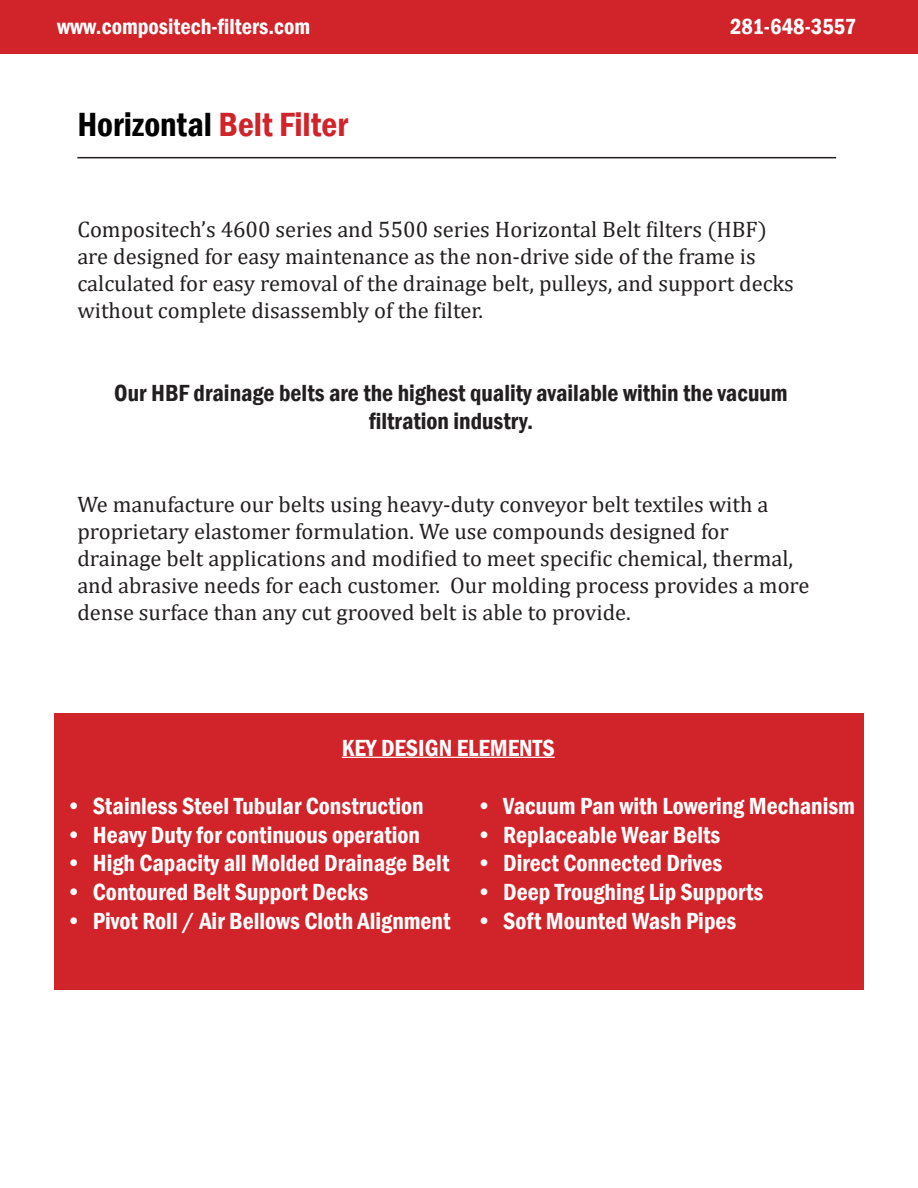
<style>
.page{position:relative;width:918px;height:1188px;background:#fff}
.page>*{position:absolute;margin:0;border:0;box-sizing:border-box;transform-origin:0 0}
.t1{font:600 condensed 34.5px "Franklin Gothic";color:#000}
.t2{font:600 condensed 24px "Franklin Gothic";color:#fff}
.t3{font:600 condensed 24px "Franklin Gothic";color:#231f20}
.t4{font:22.5px/27px "Cambria Math";color:#231f20}
.t5{font:600 condensed 22.5px "Franklin Gothic";color:#fff}
.s1{color:#d1232a}
</style>
<div class="page">
<hr style="left:77px;top:157px;width:759px;height:1px;background:#231f20">
<div style="left:1px;top:1px;width:917px;height:53px;background:#d1232a"></div>
<div style="left:54px;top:713px;width:810px;height:276px;background:#d1232a"></div>
<hr style="left:342px;top:757px;width:213px;height:1px;background:#fff">
<p class="t5" style="left:57px;top:11px;width:254px">www.compositech-filters.com</p>
<p class="t5" style="left:730px;top:11px;width:128px">281-648-3557</p>
<p class="t1" style="left:77px;top:102px;width:272px">Horizontal <span class="s1">Belt Filter</span></p>
<p class="t4" style="left:77px;top:215px;width:691px">Compositech’s 4600 series and 5500 series Horizontal Belt filters (HBF)</p>
<p class="t4" style="left:77px;top:242px;width:680px">are designed for easy maintenance as the non-drive side of the frame is</p>
<p class="t4" style="left:77px;top:269px;width:718px">calculated for easy removal of the drainage belt, pulleys, and support decks without complete disassembly of the filter.</p>
<p class="t3" style="left:114px;top:376px;width:675px">Our HBF drainage belts are the highest quality available within the vacuum</p>
<p class="t3" style="left:369px;top:405px;width:166px">filtration industry.</p>
<p class="t4" style="left:77px;top:491px;width:693px">We manufacture our belts using heavy-duty conveyor belt textiles with a</p>
<p class="t4" style="left:77px;top:518px;width:653px">proprietary elastomer formulation. We use compounds designed for</p>
<p class="t4" style="left:77px;top:545px;width:734px">drainage belt applications and modified to meet specific chemical, thermal, and abrasive needs for each customer. Our molding process provides a more dense surface than any cut grooved belt is able to provide.</p>
<p class="t2" style="left:342px;top:731px;width:215px">KEY DESIGN ELEMENTS</p>
<p class="t2" style="left:66px;top:790px;width:359px">• Stainless Steel Tubular Construction</p>
<p class="t2" style="left:66px;top:819px;width:356px">• Heavy Duty for continuous operation</p>
<p class="t2" style="left:66px;top:847px;width:385px">• High Capacity all Molded Drainage Belt</p>
<p class="t2" style="left:66px;top:876px;width:304px">• Contoured Belt Support Decks</p>
<p class="t2" style="left:66px;top:905px;width:386px">• Pivot Roll / Air Bellows Cloth Alignment</p>
<p class="t2" style="left:476px;top:790px;width:380px">• Vacuum Pan with Lowering Mechanism</p>
<p class="t2" style="left:476px;top:819px;width:245px">• Replaceable Wear Belts</p>
<p class="t2" style="left:476px;top:847px;width:248px">• Direct Connected Drives</p>
<p class="t2" style="left:476px;top:876px;width:289px">• Deep Troughing Lip Supports</p>
<p class="t2" style="left:476px;top:905px;width:262px">• Soft Mounted Wash Pipes</p>
</div>
